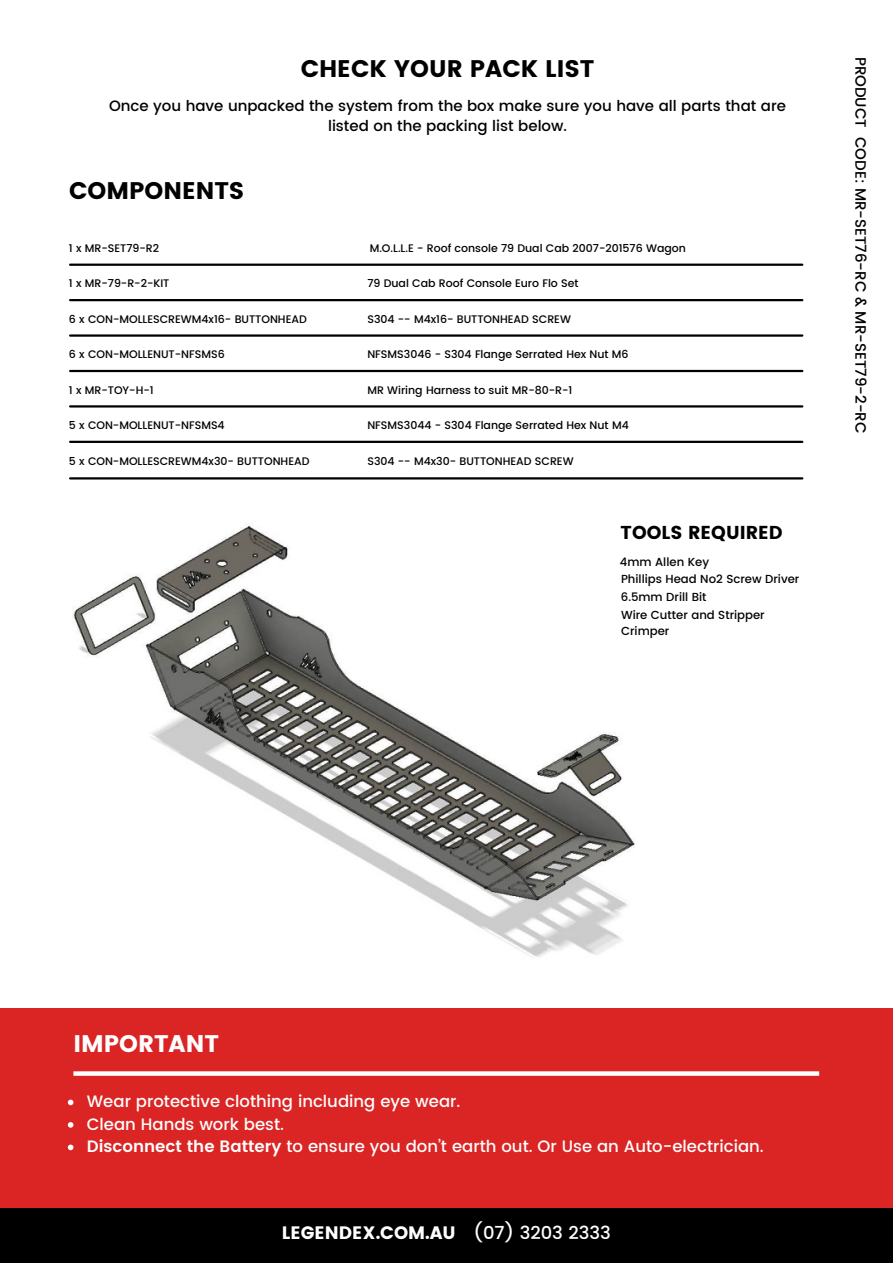
<style>
.page{position:relative;width:893px;height:1264px;background:#fff}
.page>*{position:absolute;margin:0;border:0;box-sizing:border-box;transform-origin:0 0}
.t1{font:24px "Poppins";color:#000}
.t2{font:24px "Poppins";color:#fff}
.t3{font:18.6px "Poppins";color:#000}
.t4{font:18px "Poppins";color:#fff}
.t5{font:500 16.5px/22.5px "Poppins";color:#fefefe}
.t6{font:500 15px/20.2px "Poppins";color:#000;text-align:center}
.t7{font:500 11.7px/17.9px "Poppins";color:#000}
.t8{font:500 10.95px "Poppins";color:#000}
.s1{font-weight:600}
.s2{font-weight:500}
</style>
<div class="page">
<div style="left:0;top:1207px;width:892px;height:55px;background:#000"></div>
<hr style="left:70px;top:263px;width:732px;height:3px;background:#000">
<hr style="left:70px;top:299px;width:732px;height:2px;background:#000">
<hr style="left:70px;top:334px;width:732px;height:3px;background:#000">
<hr style="left:70px;top:370px;width:732px;height:2px;background:#000">
<hr style="left:70px;top:405px;width:732px;height:2px;background:#000">
<hr style="left:70px;top:441px;width:732px;height:2px;background:#000">
<hr style="left:70px;top:477px;width:732px;height:2px;background:#000">
<div style="left:0;top:1008px;width:892px;height:199px;background:#db2424"></div>
<svg style="left:73px;top:1071px;width:746px;height:4px;background:#fbeded"></svg>
<img style="left:73px;top:525px;width:562px;height:432px">
<svg style="left:68px;top:1099px;width:5px;height:6px"></svg>
<svg style="left:68px;top:1122px;width:5px;height:5px"></svg>
<svg style="left:68px;top:1144px;width:5px;height:6px"></svg>
<h1 class="t1" style="left:300px;top:54px;width:295px">CHECK YOUR PACK LIST</h1>
<h3 class="t6" style="left:109px;top:96px;width:678px">Once you have unpacked the system from the box make sure you have all parts that are listed on the packing list below.</h3>
<h1 class="t1" style="left:69px;top:176px;width:177px">COMPONENTS</h1>
<p class="t8" style="left:69px;top:241px;width:92px">1 x MR-SET79-R2</p>
<p class="t8" style="left:69px;top:277px;width:102px">1 x MR-79-R-2-KIT</p>
<p class="t8" style="left:69px;top:312px;width:239px">6 x CON-MOLLESCREWM4x16- BUTTONHEAD</p>
<p class="t8" style="left:69px;top:348px;width:157px">6 x CON-MOLLENUT-NFSMS6</p>
<p class="t8" style="left:69px;top:383px;width:86px">1 x MR-TOY-H-1</p>
<p class="t8" style="left:69px;top:419px;width:157px">5 x CON-MOLLENUT-NFSMS4</p>
<p class="t8" style="left:69px;top:455px;width:242px">5 x CON-MOLLESCREWM4x30- BUTTONHEAD</p>
<p class="t8" style="left:370px;top:241px;width:318px">M.O.L.L.E - Roof console 79 Dual Cab 2007-201576 Wagon</p>
<p class="t8" style="left:367px;top:277px;width:213px">79 Dual Cab Roof Console Euro Flo Set</p>
<p class="t8" style="left:367px;top:312px;width:205px">S304 -- M4x16- BUTTONHEAD SCREW</p>
<p class="t8" style="left:367px;top:348px;width:263px">NFSMS3046 - S304 Flange Serrated Hex Nut M6</p>
<p class="t8" style="left:367px;top:383px;width:206px">MR Wiring Harness to suit MR-80-R-1</p>
<p class="t8" style="left:367px;top:419px;width:263px">NFSMS3044 - S304 Flange Serrated Hex Nut M4</p>
<p class="t8" style="left:367px;top:455px;width:208px">S304 -- M4x30- BUTTONHEAD SCREW</p>
<h2 class="t3" style="left:620px;top:521px;width:163px">TOOLS REQUIRED</h2>
<p class="t7" style="left:620px;top:552px;width:181px">4mm Allen Key<br>Phillips Head No2 Screw Driver<br>6.5mm Drill Bit<br>Wire Cutter and Stripper</p>
<p class="t7" style="left:621px;top:622px;width:50px">Crimper</p>
<h3 class="t6" style="left:870px;top:57px;width:378px;rotate:90deg">PRODUCT CODE: MR-SET76-RC &amp; MR-SET79-2-RC</h3>
<h1 class="t2" style="left:73px;top:1029px;width:147px">IMPORTANT</h1>
<h3 class="t5" style="left:87px;top:1090px;width:678px">Wear protective clothing including eye wear.<br>Clean Hands work best.<br><span class="s1">Disconnect the Battery</span> to ensure you don’t earth out. Or Use an Auto-electrician.</h3>
<h3 class="t4" style="left:282px;top:1222px;width:330px">LEGENDEX.COM.AU <span class="s2">(07) 3203 2333</span></h3>
</div>
